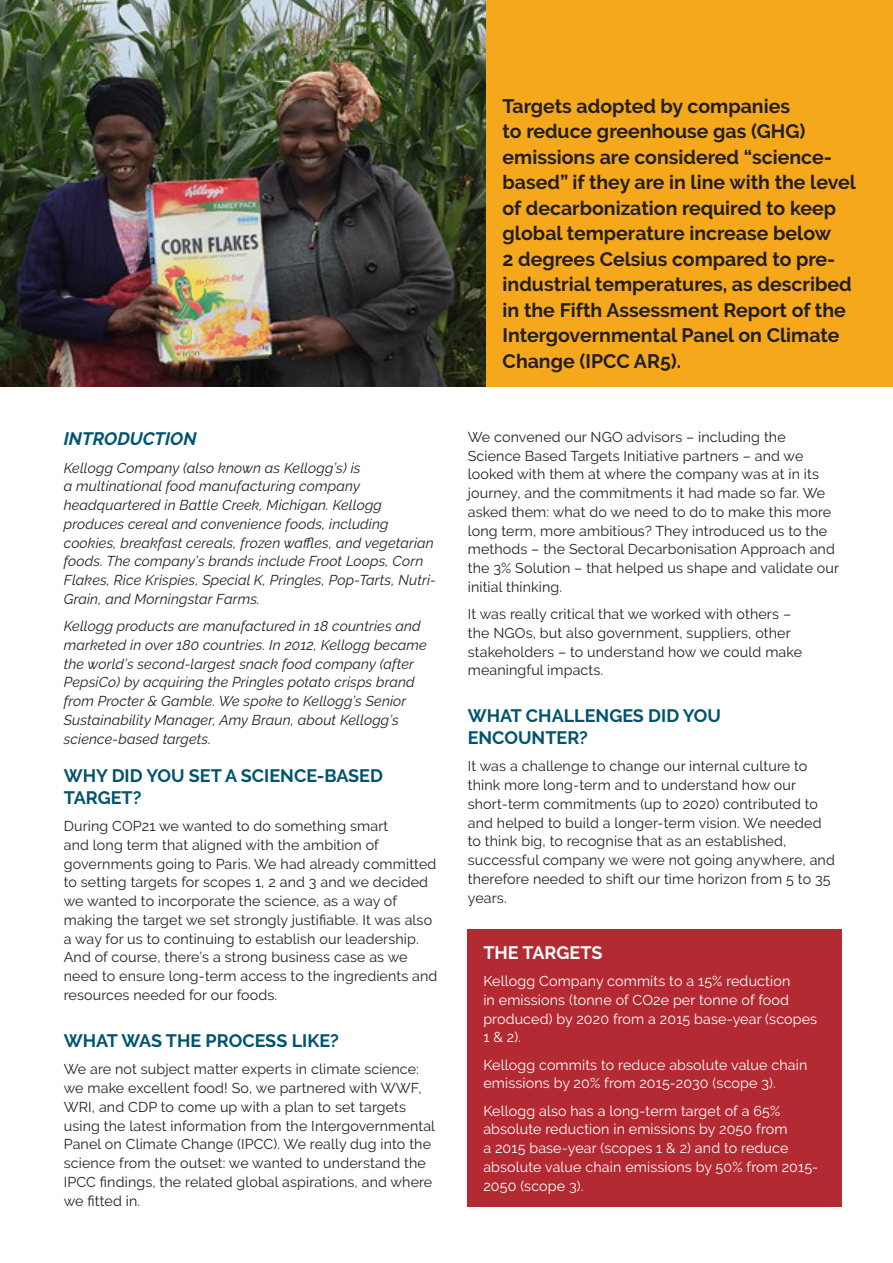
<style>
.page{position:relative;width:893px;height:1263px;background:#fff}
.page>*{position:absolute;margin:0;border:0;box-sizing:border-box;transform-origin:0 0}
.t1{font:700 19.5px/25.5px "Raleway";color:#231f20}
.A_Levelhead{font:700 18px/21.6px "Raleway";color:#01546e}
.A_Levelhead-2{font:italic 700 18px "Raleway";color:#01546e}
.A_Levelhead-3{font:700 18px "Raleway";color:#fff}
.Body_text{font:14.25px/18.8px "Raleway";letter-spacing:.01em;color:#231f20}
.Body_text-2{font:italic 14.25px/18.8px "Raleway";letter-spacing:.01em;color:#231f20}
.Body_text-3{font:14.25px/18.8px "Raleway";letter-spacing:.01em;color:#fff}
</style>
<div class="page">
<div style="left:445px;top:0;width:448px;height:387px;background:#f5a81c"></div>
<div style="left:468px;top:929px;width:374px;height:277px;background:#b32a33"></div>
<img style="left:0;top:0;width:486px;height:387px">
<p class="A_Levelhead-2" style="left:64px;top:429px;width:134px">INTRODUCTION</p>
<p class="Body_text-2" style="left:64px;top:458px;width:374px">Kellogg Company (also known as Kellogg’s) is<br>a multinational food manufacturing company headquartered in Battle Creek, Michigan. Kellogg produces cereal and convenience foods, including cookies, breakfast cereals, frozen waffles, and vegetarian foods. The company’s brands include Froot Loops, Corn Flakes, Rice Krispies, Special K, Pringles, Pop-Tarts, Nutri-Grain, and Morningstar Farms.</p>
<p class="Body_text-2" style="left:64px;top:617px;width:365px">Kellogg products are manufactured in 18 countries and marketed in over 180 countries. In 2012, Kellogg became the world’s second-largest snack food company (after PepsiCo) by acquiring the Pringles potato crisps brand from Procter &amp; Gamble. We spoke to Kellogg’s Senior Sustainability Manager, Amy Braun, about Kellogg’s science-based targets.</p>
<p class="A_Levelhead" style="left:64px;top:765px;width:321px">WHY DID YOU SET A SCIENCE-BASED<br>TARGET?</p>
<p class="Body_text" style="left:64px;top:817px;width:375px">During COP21 we wanted to do something smart<br>and long term that aligned with the ambition of governments going to Paris. We had already committed to setting targets for scopes 1, 2 and 3 and we decided we wanted to incorporate the science, as a way of making the target we set strongly justifiable. It was also a way for us to continuing to establish our leadership.<br>And of course, there’s a strong business case as we need to ensure long-term access to the ingredients and resources needed for our foods.</p>
<p class="A_Levelhead" style="left:64px;top:1030px;width:277px">WHAT WAS THE PROCESS LIKE?</p>
<p class="Body_text" style="left:64px;top:1060px;width:373px">We are not subject matter experts in climate science: we make excellent food! So, we partnered with WWF, WRI, and CDP to come up with a plan to set targets using the latest information from the Intergovernmental Panel on Climate Change (IPCC). We really dug into the science from the outset: we wanted to understand the IPCC findings, the related global aspirations, and where we fitted in.</p>
<p class="t1" style="left:503px;top:93px;width:355px">Targets adopted by companies<br>to reduce greenhouse gas (GHG) emissions are considered “science&shy;based” if they are in line with the level of decarbonization required to keep global temperature increase below<br>2 degrees Celsius compared to pre&shy;industrial temperatures, as described in the Fifth Assessment Report of the Intergovernmental Panel on Climate Change (IPCC AR5).</p>
<p class="Body_text" style="left:468px;top:427px;width:373px">We convened our NGO advisors – including the Science Based Targets Initiative partners – and we looked with them at where the company was at in its journey, and the commitments it had made so far. We asked them: what do we need to do to make this more long term, more ambitious? They introduced us to the methods – the Sectoral Decarbonisation Approach and the 3% Solution – that helped us shape and validate our initial thinking.</p>
<p class="Body_text" style="left:468px;top:605px;width:336px">It was really critical that we worked with others – the NGOs, but also government, suppliers, other stakeholders – to understand how we could make meaningful impacts.</p>
<p class="A_Levelhead" style="left:468px;top:705px;width:255px">WHAT CHALLENGES DID YOU<br>ENCOUNTER?</p>
<p class="Body_text" style="left:468px;top:757px;width:369px">It was a challenge to change our internal culture to think more long-term and to understand how our short-term commitments (up to 2020) contributed to and helped to build a longer-term vision. We needed to think big, to recognise that as an established, successful company we were not going anywhere, and therefore needed to shift our time horizon from 5 to 35 years.</p>
<p class="A_Levelhead-3" style="left:483px;top:942px;width:121px">THE TARGETS</p>
<p class="Body_text-3" style="left:483px;top:972px;width:335px">Kellogg Company commits to a 15% reduction<br>in emissions (tonne of CO2e per tonne of food produced) by 2020 from a 2015 base-year (scopes 1 &amp; 2).</p>
<p class="Body_text-3" style="left:483px;top:1055px;width:326px">Kellogg commits to reduce absolute value chain emissions by 20% from 2015-2030 (scope 3).</p>
<p class="Body_text-3" style="left:483px;top:1101px;width:336px">Kellogg also has a long-term target of a 65% absolute reduction in emissions by 2050 from<br>a 2015 base-year (scopes 1 &amp; 2) and to reduce absolute value chain emissions by 50% from 2015- 2050 (scope 3).</p>
</div>
